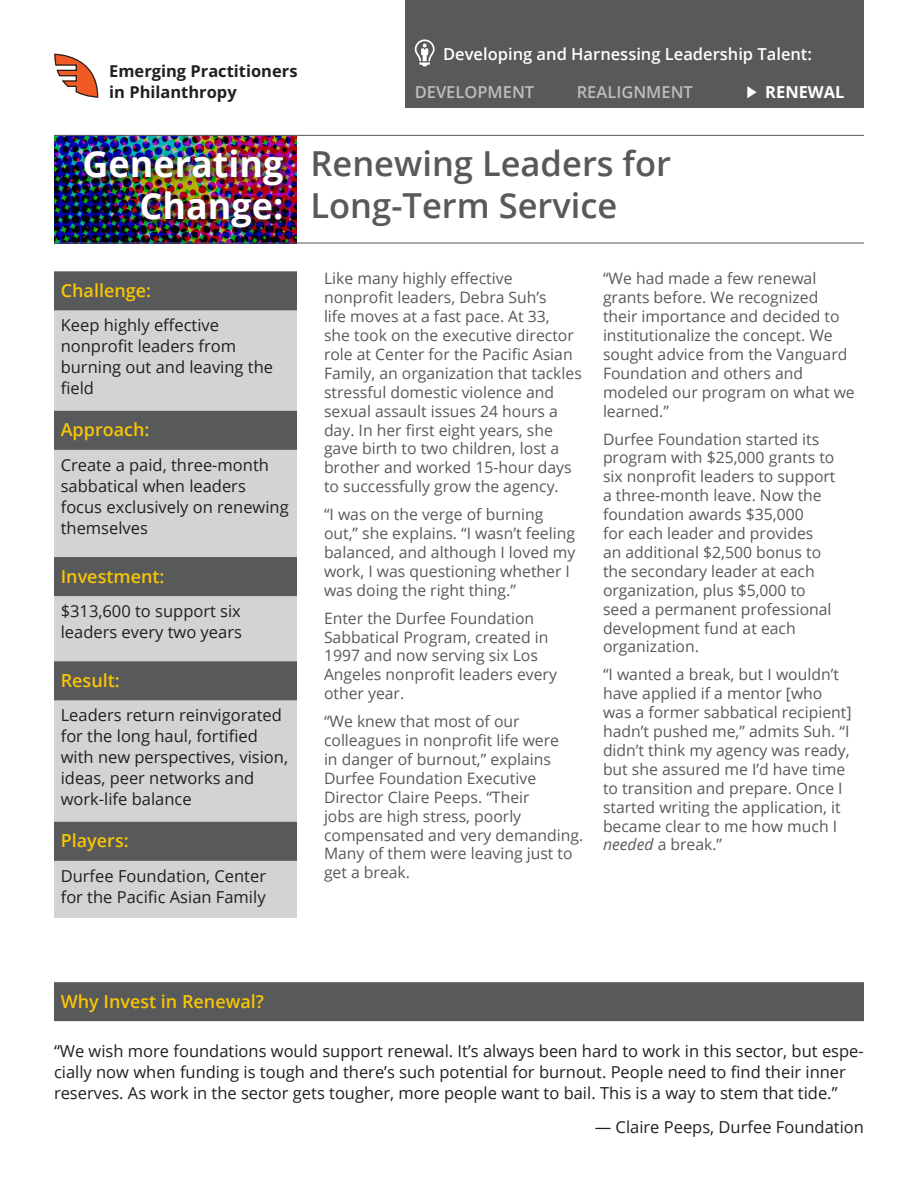
<style>
.page{position:relative;width:918px;height:1188px;background:#fff}
.page>*{position:absolute;margin:0;border:0;box-sizing:border-box;transform-origin:0 0}
.t1{font:700 36px/42px "Open Sans";color:#fff;text-align:right}
.t2{font:600 34.5px/42px "Open Sans";color:#58595b}
.Gray_bar_yellow_type{font:600 18px "Open Sans";color:#f8c505}
.t3{font:16.5px/21px "Open Sans";color:#231f20}
.t4{font:600 16.5px "Open Sans";color:#fff}
.t5{font:700 16.5px/20.7px "Open Sans";color:#231f20}
.t6{font:600 16.5px "Open Sans";color:#bcbec0}
.t7{font:700 16.5px "Open Sans";color:#fff}
.Subhead{font:15.75px/18.9px "Open Sans";color:#58595b}
.s1{font-style:italic}
</style>
<div class="page">
<img style="left:54px;top:136px;width:243px;height:107px">
<div style="left:81px;top:144px;width:211px;height:92px;background:#231f20;opacity:.9"></div>
<svg style="left:54px;top:53px;width:45px;height:45px"></svg>
<hr style="left:54px;top:135px;width:810px;height:1px;background:#58595b">
<hr style="left:54px;top:243px;width:810px;height:1px;background:#58595b">
<div style="left:54px;top:272px;width:243px;height:646px;background:#d1d3d4"></div>
<div style="left:54px;top:271px;width:243px;height:39px;background:#58595b"></div>
<div style="left:54px;top:411px;width:243px;height:39px;background:#58595b"></div>
<div style="left:54px;top:557px;width:243px;height:39px;background:#58595b"></div>
<div style="left:54px;top:661px;width:243px;height:39px;background:#58595b"></div>
<div style="left:54px;top:822px;width:243px;height:39px;background:#58595b"></div>
<div style="left:54px;top:982px;width:810px;height:39px;background:#58595b"></div>
<div style="left:405px;top:0;width:459px;height:108px;background:#58595b"></div>
<svg style="left:415px;top:39px;width:20px;height:27px"></svg>
<svg style="left:747px;top:86px;width:10px;height:12px"></svg>
<p class="t5" style="left:109px;top:60px;width:190px">Emerging Practitioners in Philanthropy</p>
<p class="t4" style="left:443px;top:43px;width:370px">Developing and Harnessing Leadership Talent:</p>
<p class="t6" style="left:415px;top:81px;width:121px">DEVELOPMENT</p>
<p class="t6" style="left:577px;top:81px;width:118px">REALIGNMENT</p>
<p class="t7" style="left:765px;top:81px;width:81px">RENEWAL</p>
<p class="t1" style="left:83px;top:142px;width:202px">Generating<br>Change:</p>
<p class="t2" style="left:310px;top:141px;width:362px">Renewing Leaders for<br>Long-Term Service</p>
<p class="Gray_bar_yellow_type" style="left:61px;top:278px;width:92px">Challenge:</p>
<p class="t3" style="left:61px;top:314px;width:214px">Keep highly effective nonprofit leaders from burning out and leaving the field</p>
<p class="Gray_bar_yellow_type" style="left:61px;top:417px;width:90px">Approach:</p>
<p class="t3" style="left:61px;top:454px;width:230px">Create a paid, three-month sabbatical when leaders focus exclusively on renewing themselves</p>
<p class="Gray_bar_yellow_type" style="left:61px;top:564px;width:105px">Investment:</p>
<p class="t3" style="left:61px;top:600px;width:183px">$313,600 to support six leaders every two years</p>
<p class="Gray_bar_yellow_type" style="left:61px;top:668px;width:61px">Result:</p>
<p class="t3" style="left:61px;top:704px;width:229px">Leaders return reinvigorated for the long haul, fortified with new perspectives, vision, ideas, peer networks and work-life balance</p>
<p class="Gray_bar_yellow_type" style="left:61px;top:828px;width:70px">Players:</p>
<p class="t3" style="left:61px;top:865px;width:207px">Durfee Foundation, Center for the Pacific Asian Family</p>
<p class="Subhead" style="left:324px;top:269px;width:259px">Like many highly effective nonprofit leaders, Debra Suh’s<br>life moves at a fast pace. At 33,<br>she took on the executive director role at Center for the Pacific Asian<br>Family, an organization that tackles stressful domestic violence and sexual assault issues 24 hours a day. In her first eight years, she gave birth to two children, lost a brother and worked 15-hour days to successfully grow the agency.</p>
<p class="Subhead" style="left:324px;top:505px;width:253px">“I was on the verge of burning out,” she explains. “I wasn’t feeling balanced, and although I loved my work, I was questioning whether I was doing the right thing.”</p>
<p class="Subhead" style="left:324px;top:608px;width:234px">Enter the Durfee Foundation<br>Sabbatical Program, created in<br>1997 and now serving six Los<br>Angeles nonprofit leaders every other year.</p>
<p class="Subhead" style="left:324px;top:712px;width:261px">“We knew that most of our colleagues in nonprofit life were<br>in danger of burnout,” explains<br>Durfee Foundation Executive<br>Director Claire Peeps. “Their<br>jobs are high stress, poorly compensated and very demanding.<br>Many of them were leaving just to get a break.</p>
<p class="Subhead" style="left:603px;top:269px;width:253px">“We had made a few renewal grants before. We recognized their importance and decided to institutionalize the concept. We sought advice from the Vanguard<br>Foundation and others and modeled our program on what we learned.”</p>
<p class="Subhead" style="left:603px;top:429px;width:234px">Durfee Foundation started its program with $25,000 grants to six nonprofit leaders to support a three-month leave. Now the foundation awards $35,000<br>for each leader and provides an additional $2,500 bonus to the secondary leader at each organization, plus $5,000 to seed a permanent professional development fund at each organization.</p>
<p class="Subhead" style="left:603px;top:665px;width:250px">“I wanted a break, but I wouldn’t have applied if a mentor [who was a former sabbatical recipient] hadn’t pushed me,” admits Suh. “I didn’t think my agency was ready, but she assured me I’d have time to transition and prepare. Once I started writing the application, it became clear to me how much I <span class="s1">needed</span> a break.”</p>
<p class="Gray_bar_yellow_type" style="left:61px;top:989px;width:205px">Why Invest in Renewal?</p>
<p class="t3" style="left:54px;top:1040px;width:811px">“We wish more foundations would support renewal. It’s always been hard to work in this sector, but espe&shy;cially now when funding is tough and there’s such potential for burnout. People need to find their inner reserves. As work in the sector gets tougher, more people want to bail. This is a way to stem that tide.”</p>
<p class="t3" style="left:595px;top:1116px;width:271px">— Claire Peeps, Durfee Foundation</p>
</div>
